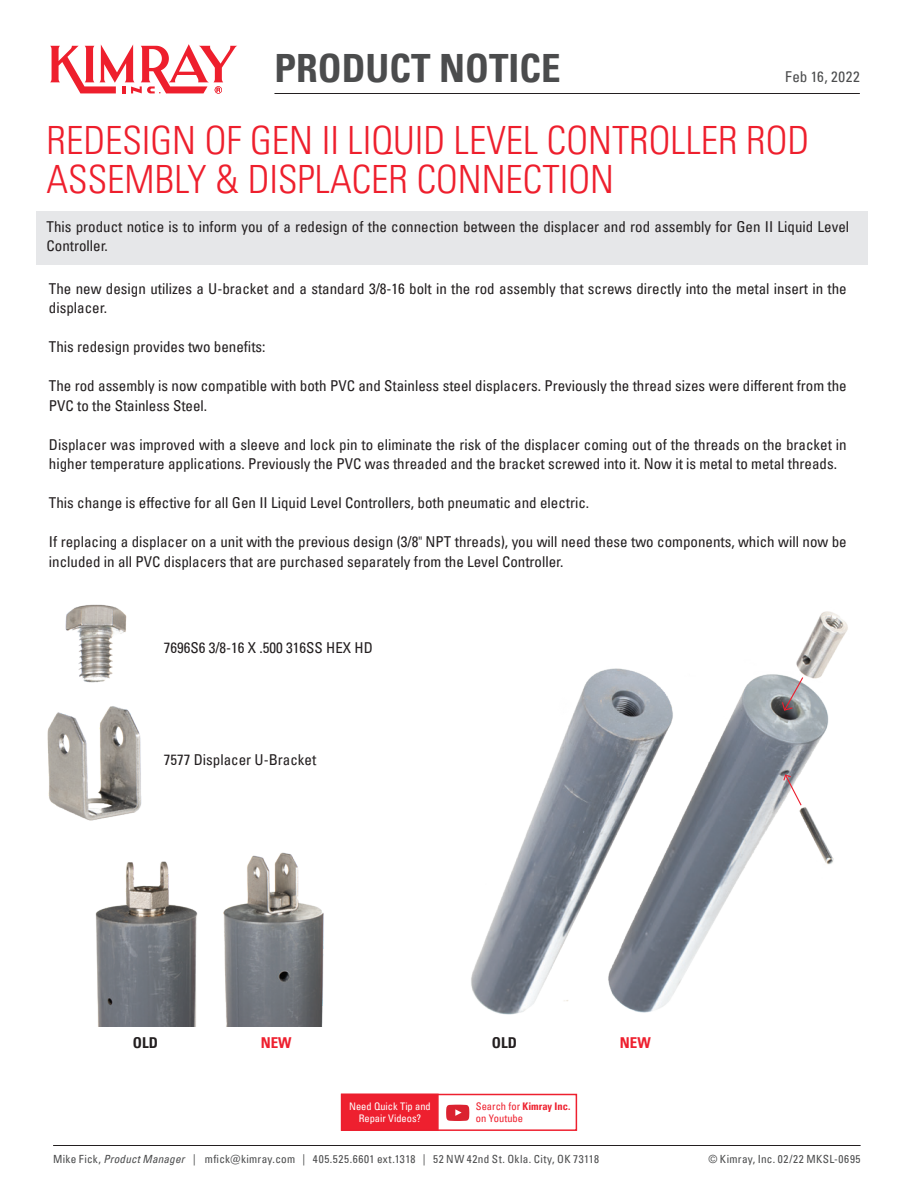
<style>
.page{position:relative;width:918px;height:1188px;background:#fff}
.page>*{position:absolute;margin:0;border:0;box-sizing:border-box;transform-origin:0 0}
.t1{font:300 condensed 39px/39px "Univers LT Pro";color:#ee1f2d}
.t2{font:700 condensed 39px "Univers LT Pro";color:#4b4c4d}
.t3{font:condensed 15px/19.5px "Univers LT Pro";color:#231f20}
.t4{font:condensed 15px "Univers LT Pro";letter-spacing:.04em;color:#4b4c4d}
.t5{font:700 condensed 15px "Univers LT Pro";color:#231f20}
.t6{font:700 condensed 15px "Univers LT Pro";color:#ee202f}
.t7{font:condensed 11.25px "Univers LT Pro";letter-spacing:.035em;color:#4b4c4d}
.t8{font:condensed 10.5px/11.9px "Univers LT Pro";color:#ee1f2d}
.t9{font:condensed 10.5px/11.7px "Univers LT Pro";color:#fff;text-align:center}
.s1{font-weight:700}
.s2{font-style:italic}
</style>
<div class="page">
<hr style="left:274px;top:93px;width:586px;height:1px;background:#231f20">
<svg style="left:50px;top:44px;width:187px;height:50px"></svg>
<div style="left:36px;top:212px;width:832px;height:53px;background:#e6e7e9"></div>
<hr style="left:53px;top:1145px;width:808px;height:1px;background:#231f20">
<div style="left:341px;top:1094px;width:236px;height:37px;border:2px solid #ee202f"></div>
<div style="left:341px;top:1094px;width:98px;height:37px;background:#ee202f"></div>
<svg style="left:446px;top:1105px;width:23px;height:16px"></svg>
<img style="left:471px;top:611px;width:377px;height:404px">
<img style="left:47px;top:712px;width:95px;height:109px">
<img style="left:58px;top:604px;width:76px;height:140px">
<img style="left:95px;top:852px;width:229px;height:174px">
<svg style="left:782px;top:774px;width:21px;height:33px"></svg>
<svg style="left:781px;top:676px;width:23px;height:35px"></svg>
<h1 class="t2" style="left:274px;top:44px;width:288px">PRODUCT NOTICE</h1>
<p class="t4" style="left:785px;top:67px;width:76px">Feb 16, 2022</p>
<h1 class="t1" style="left:47px;top:119px;width:764px">REDESIGN OF GEN II LIQUID LEVEL CONTROLLER ROD<br>ASSEMBLY &amp; DISPLACER CONNECTION</h1>
<p class="t3" style="left:47px;top:216px;width:804px">This product notice is to inform you of a redesign of the connection between the displacer and rod assembly for Gen II Liquid Level<br>Controller.</p>
<p class="t3" style="left:49px;top:278px;width:799px">The new design utilizes a U-bracket and a standard 3/8-16 bolt in the rod assembly that screws directly into the metal insert in the displacer.</p>
<p class="t3" style="left:49px;top:337px;width:218px">This redesign provides two benefits:</p>
<p class="t3" style="left:49px;top:376px;width:799px">The rod assembly is now compatible with both PVC and Stainless steel displacers. Previously the thread sizes were different from the<br>PVC to the Stainless Steel.</p>
<p class="t3" style="left:49px;top:434px;width:799px">Displacer was improved with a sleeve and lock pin to eliminate the risk of the displacer coming out of the threads on the bracket in higher temperature applications. Previously the PVC was threaded and the bracket screwed into it. Now it is metal to metal threads.</p>
<p class="t3" style="left:49px;top:493px;width:542px">This change is effective for all Gen II Liquid Level Controllers, both pneumatic and electric.</p>
<p class="t3" style="left:49px;top:532px;width:799px">If replacing a displacer on a unit with the previous design (3/8" NPT threads), you will need these two components, which will now be included in all PVC displacers that are purchased separately from the Level Controller.</p>
<p class="t3" style="left:164px;top:637px;width:211px">7696S6 3/8-16 X .500 316SS HEX HD</p>
<p class="t3" style="left:164px;top:749px;width:154px">7577 Displacer U-Bracket</p>
<p class="t5" style="left:133px;top:1033px;width:26px">OLD</p>
<p class="t6" style="left:261px;top:1033px;width:32px">NEW</p>
<p class="t5" style="left:492px;top:1033px;width:26px">OLD</p>
<p class="t6" style="left:620px;top:1033px;width:32px">NEW</p>
<p class="t9" style="left:349px;top:1100px;width:83px">Need Quick Tip and<br>Repair Videos?</p>
<p class="t8" style="left:476px;top:1100px;width:96px">Search for <span class="s1">Kimray Inc. </span>on Youtube</p>
<p class="t7" style="left:53px;top:1152px;width:547px">Mike Fick, <span class="s2">Product Manager |</span> mfick@kimray.com | 405.525.6601 ext.1318 | 52 NW 42nd St. Okla. City, OK 73118</p>
<p class="t7" style="left:708px;top:1152px;width:154px">© Kimray, Inc. 02/22 MKSL-0695</p>
</div>
